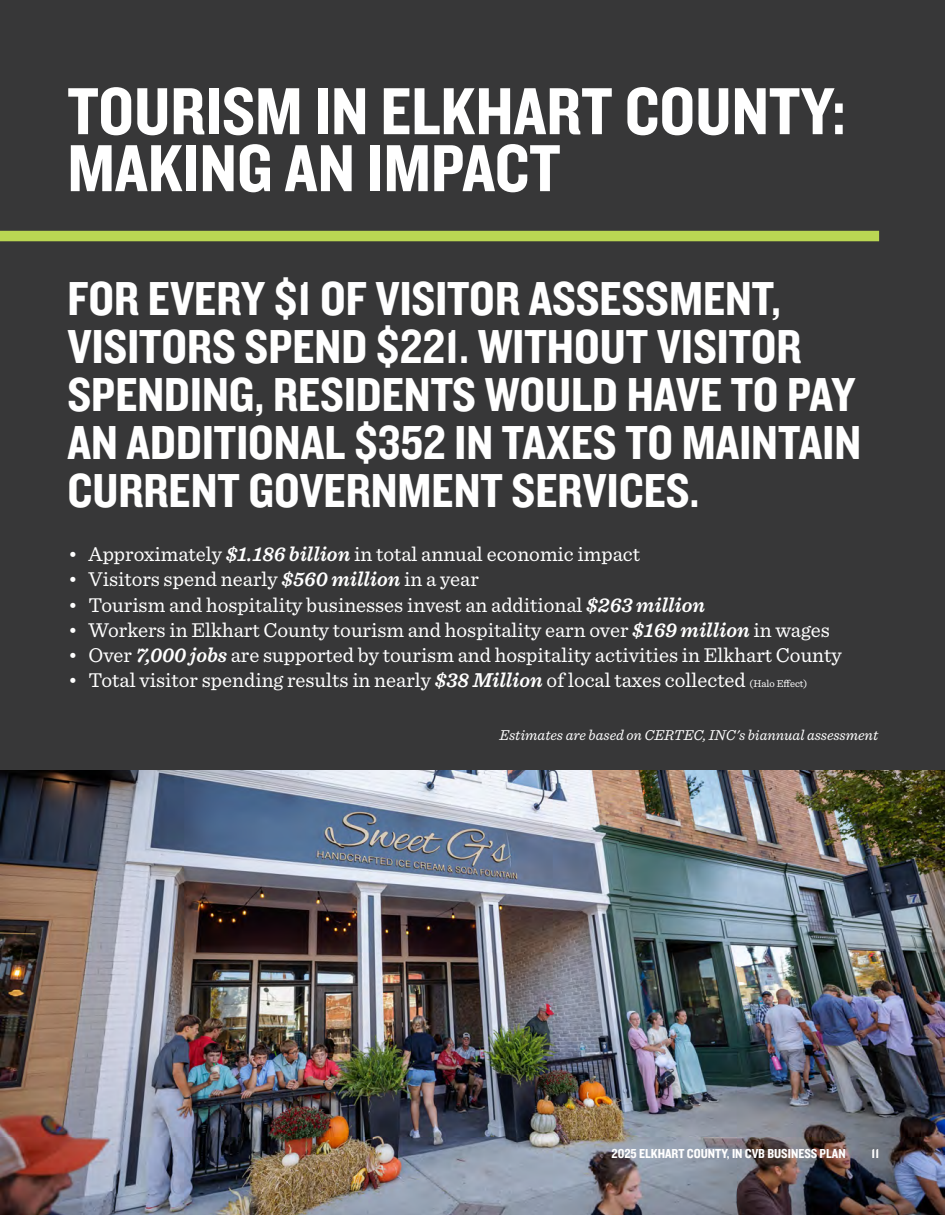
<style>
.page{position:relative;width:945px;height:1215px;background:#fff}
.page>*{position:absolute;margin:0;border:0;box-sizing:border-box;transform-origin:0 0}
.t1{font:69px/57px "Knockout HTF50 Welterweight";color:#fff}
.t2{font:49.5px/48px "Knockout HTF50 Welterweight";color:#fff}
.t3{font:21px "Sentinel";color:#fff}
.t4{font:italic 15px "Sentinel";color:#fff}
.t5{font:13.5px "Knockout HTF50 Welterweight";color:#fff}
.s1{font-weight:600;font-style:italic}
.s2{font-size:10.5px}
</style>
<div class="page">
<div style="left:0;top:0;width:945px;height:770px;background:#373738"></div>
<img style="left:0;top:770px;width:945px;height:445px">
<div style="left:0;top:231px;width:879px;height:10px;background:#bad653"></div>
<p class="t1" style="left:67px;top:85px;width:780px">TOURISM IN ELKHART COUNTY:<br>MAKING AN IMPACT</p>
<p class="t2" style="left:68px;top:276px;width:795px">FOR EVERY $1 OF VISITOR ASSESSMENT, VISITORS SPEND $221. WITHOUT VISITOR SPENDING, RESIDENTS WOULD HAVE TO PAY AN ADDITIONAL $352 IN TAXES TO MAINTAIN CURRENT GOVERNMENT SERVICES.</p>
<p class="t3" style="left:68px;top:538px;width:573px">• Approximately <span class="s1">$1.186 billion</span> in total annual economic impact</p>
<p class="t3" style="left:68px;top:564px;width:412px">• Visitors spend nearly <span class="s1">$560 million</span> in a year</p>
<p class="t3" style="left:68px;top:589px;width:638px">• Tourism and hospitality businesses invest an additional <span class="s1">$263 million</span></p>
<p class="t3" style="left:68px;top:614px;width:763px">• Workers in Elkhart County tourism and hospitality earn over <span class="s1">$169 million</span> in wages</p>
<p class="t3" style="left:68px;top:639px;width:775px">• Over <span class="s1">7,000 jobs</span> are supported by tourism and hospitality activities in Elkhart County</p>
<p class="t3" style="left:68px;top:664px;width:741px">• Total visitor spending results in nearly <span class="s1">$38 Million</span> of local taxes collected <span class="s2">(Halo Effect)</span></p>
<p class="t4" style="left:499px;top:724px;width:380px">Estimates are based on CERTEC, INC's biannual assessment</p>
<p class="t5" style="left:612px;top:1146px;width:236px">2025 ELKHART COUNTY, IN CVB BUSINESS PLAN</p>
<p class="t5" style="left:872px;top:1146px;width:9px">11</p>
</div>
